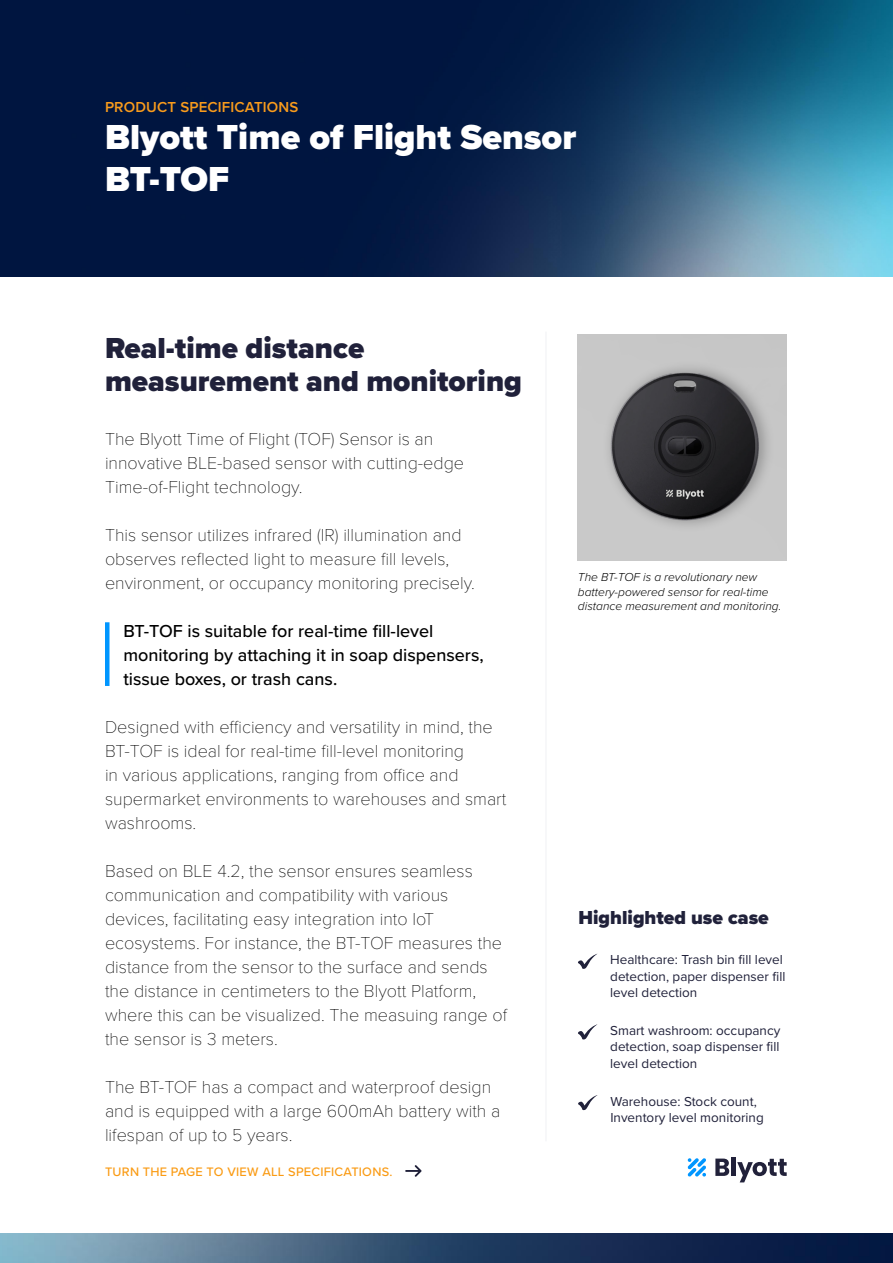
<style>
.page{position:relative;width:893px;height:1263px;background:#fff}
.page>*{position:absolute;margin:0;border:0;box-sizing:border-box;transform-origin:0 0}
.t1{font:900 36px/42px "Proxima Nova";color:#fff}
.t2{font:900 30px/33px "Proxima Nova";color:#20213a}
.t3{font:900 19.5px "Proxima Nova";color:#20213a}
.t4{font:100 18px/24px "Proxima Nova T";color:#000}
.t5{font:500 18px/24px "Proxima Nova";color:#000}
.t6{font:600 15px "Proxima Nova";letter-spacing:.01em;color:#f99b1c}
.t7{font:13.5px/16.2px "Proxima Nova";color:#20213a}
.t8{font:500 12.75px "Proxima Nova";letter-spacing:.02em;color:#fa9b14}
.t9{font:italic 300 12px/14.4px "Proxima Nova";color:#000}
</style>
<div class="page">
<img style="left:578px;top:335px;width:209px;height:225px">
<img style="left:0;top:0;width:893px;height:277px">
<svg style="left:688px;top:1158px;width:18px;height:19px"></svg>
<svg style="left:715px;top:1158px;width:14px;height:18px"></svg>
<hr style="left:732px;top:1157px;width:4px;height:19px;background:#21213a">
<svg style="left:737px;top:1159px;width:50px;height:23px"></svg>
<hr style="left:545px;top:332px;width:2px;height:809px;background:#f5f6f8">
<svg style="left:405px;top:1165px;width:17px;height:12px"></svg>
<div style="left:105px;top:622px;width:5px;height:64px;background:#0096ff"></div>
<img style="left:0;top:1234px;width:893px;height:29px">
<svg style="left:578px;top:954px;width:19px;height:15px"></svg>
<svg style="left:578px;top:1095px;width:19px;height:15px"></svg>
<svg style="left:578px;top:1024px;width:19px;height:15px"></svg>
<p class="t6" style="left:105px;top:95px;width:195px">PRODUCT SPECIFICATIONS</p>
<h1 class="t1" style="left:105px;top:116px;width:473px">Blyott Time of Flight Sensor<br>BT-TOF</h1>
<h2 class="t2" style="left:105px;top:332px;width:419px">Real-time distance measurement and monitoring</h2>
<p class="t4" style="left:105px;top:426px;width:361px">The Blyott Time of Flight (TOF) Sensor is an innovative BLE-based sensor with cutting-edge<br>Time-of-Flight technology.</p>
<p class="t4" style="left:105px;top:522px;width:371px">This sensor utilizes infrared (IR) illumination and observes reflected light to measure fill levels, environment, or occupancy monitoring precisely.</p>
<p class="t5" style="left:123px;top:618px;width:362px">BT-TOF is suitable for real-time fill-level monitoring by attaching it in soap dispensers, tissue boxes, or trash cans.</p>
<p class="t4" style="left:105px;top:714px;width:403px">Designed with efficiency and versatility in mind, the BT-TOF is ideal for real-time fill-level monitoring<br>in various applications, ranging from office and supermarket environments to warehouses and smart washrooms.</p>
<p class="t4" style="left:105px;top:858px;width:404px">Based on BLE 4.2, the sensor ensures seamless communication and compatibility with various devices, facilitating easy integration into IoT ecosystems. For instance, the BT-TOF measures the distance from the sensor to the surface and sends the distance in centimeters to the Blyott Platform, where this can be visualized. The measuing range of the sensor is 3 meters.</p>
<p class="t4" style="left:105px;top:1074px;width:397px">The BT-TOF has a compact and waterproof design and is equipped with a large 600mAh battery with a lifespan of up to 5 years.</p>
<p class="t8" style="left:105px;top:1162px;width:289px">TURN THE PAGE TO VIEW ALL SPECIFICATIONS.</p>
<p class="t9" style="left:578px;top:570px;width:205px">The BT-TOF is a revolutionary new battery-powered sensor for real-time distance measurement and monitoring.</p>
<p class="t3" style="left:578px;top:903px;width:192px">Highlighted use case</p>
<p class="t7" style="left:610px;top:951px;width:177px">Healthcare: Trash bin fill level detection, paper dispenser fill level detection</p>
<p class="t7" style="left:610px;top:1022px;width:172px;text-align:justify">Smart washroom: occupancy detection, soap dispenser fill level detection</p>
<p class="t7" style="left:610px;top:1092px;width:155px">Warehouse: Stock count,<br>Inventory level monitoring</p>
</div>
